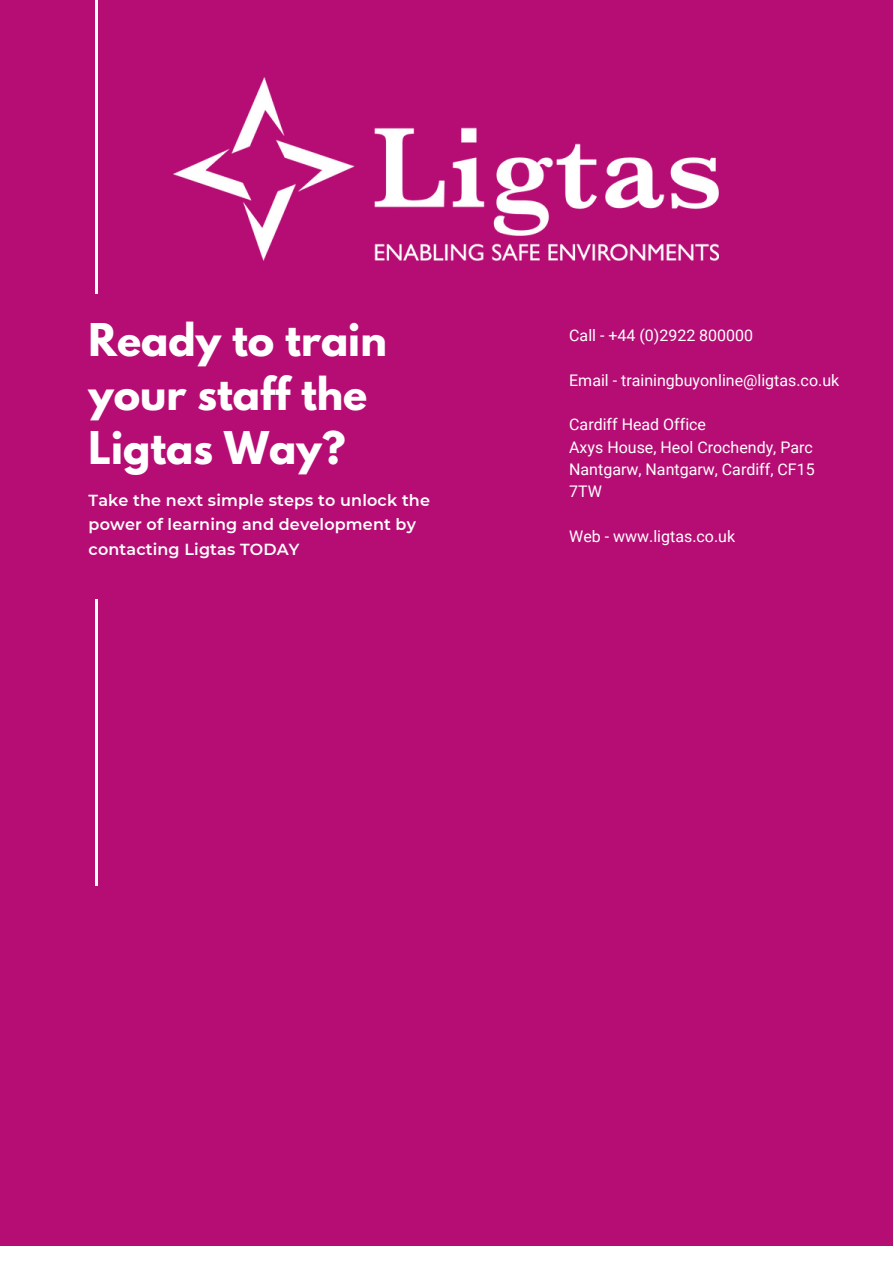
<style>
.page{position:relative;width:894px;height:1264px;background:#fff}
.page>*{position:absolute;margin:0;border:0;box-sizing:border-box;transform-origin:0 0}
.t1{font:700 39.9px/54px "League Spartan";color:#fff}
.t2{font:16.05px/22.2px "Roboto";color:#fff}
.t3{font:600 16.05px/24.3px "Montserrat";letter-spacing:.01em;color:#fff}
</style>
<div class="page">
<div style="left:0;top:0;width:892px;height:1245px;background:#b60d74"></div>
<hr style="left:95px;top:0;width:3px;height:293px;background:#fff">
<hr style="left:95px;top:600px;width:3px;height:286px;background:#fff">
<img style="left:174px;top:78px;width:544px;height:182px">
<h1 class="t1" style="left:88px;top:318px;width:300px">Ready to train your staff the<br>Ligtas Way?</h1>
<p class="t3" style="left:88px;top:488px;width:343px">Take the next simple steps to unlock the power of learning and development by contacting Ligtas TODAY</p>
<p class="t2" style="left:569px;top:324px;width:185px">Call - +44 (0)2922 800000</p>
<p class="t2" style="left:569px;top:369px;width:271px">Email - trainingbuyonline@ligtas.co.uk</p>
<p class="t2" style="left:569px;top:414px;width:247px">Cardiff Head Office<br>Axys House, Heol Crochendy, Parc<br>Nantgarw, Nantgarw, Cardiff, CF15<br>7TW</p>
<p class="t2" style="left:569px;top:525px;width:167px">Web - www.ligtas.co.uk</p>
</div>
